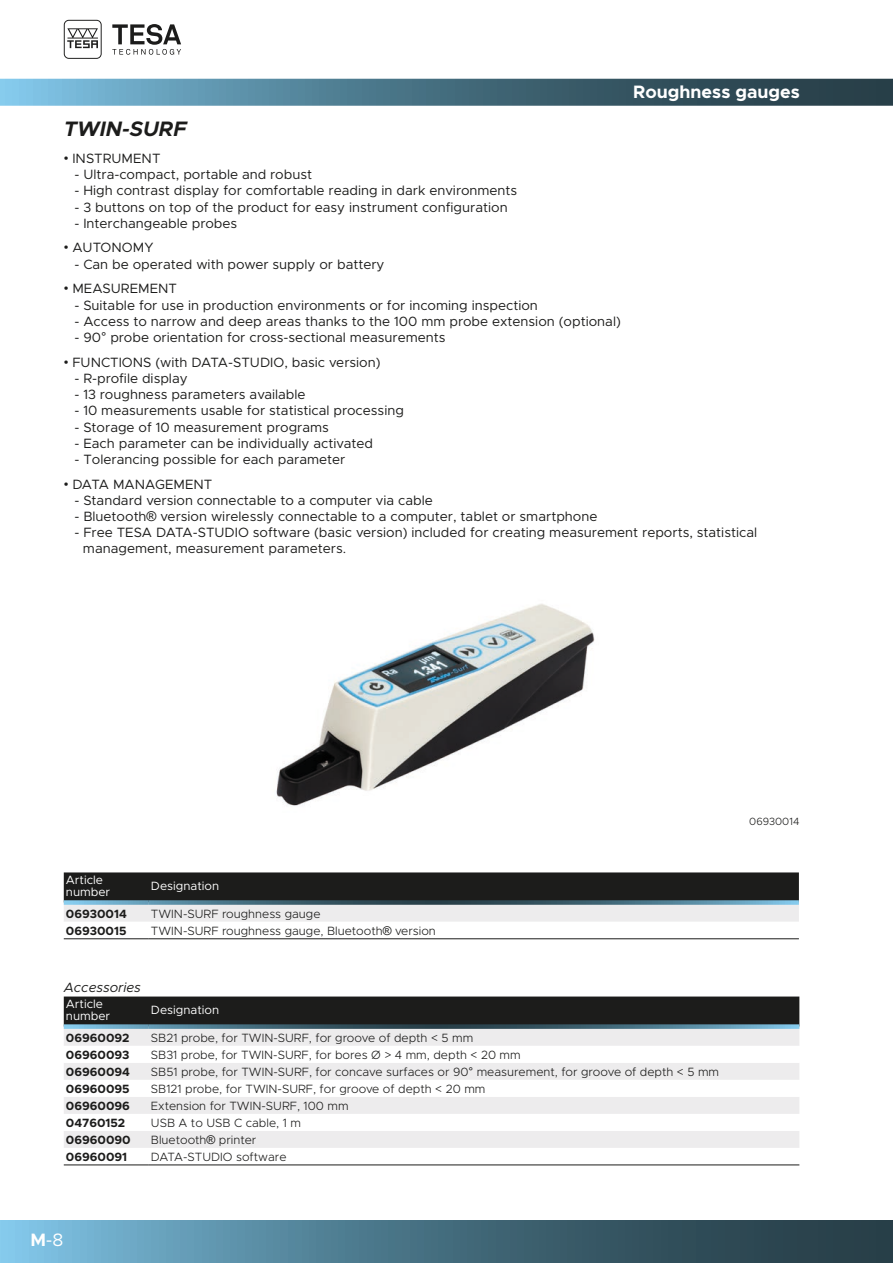
<style>
.page{position:relative;width:893px;height:1263px;background:#fff}
.page>*{position:absolute;margin:0;border:0;box-sizing:border-box;transform-origin:0 0}
.t1{font:italic 700 21px "Metropolis";color:#1c1c1b}
.t2{font:700 18px "Metropolis";color:#fff}
.t3{font:18px "Metropolis";color:#fff}
.t4{font:13.5px/16.2px "Metropolis";color:#1c1c1b}
.t5{font:italic 13.5px "Metropolis";color:#1c1c1b}
.t6{font:300 12px "Metropolis";color:#1c1c1b}
.t7{font:700 12px "Metropolis";color:#1c1c1b}
.t8{font:12px/12px "Metropolis";color:#fff}
.t9{font:300 10.5px "Metropolis";color:#1c1c1b}
.s1{font-family:"Arial"}
.s2{font-family:"Arial";font-weight:400}
.s3{font-weight:700}
</style>
<div class="page">
<svg style="left:64px;top:20px;width:38px;height:39px"></svg>
<svg style="left:112px;top:24px;width:69px;height:31px"></svg>
<img style="left:276px;top:604px;width:319px;height:202px">
<svg style="left:0;top:79px;width:893px;height:27px;background:#4b7588"></svg>
<svg style="left:0;top:1220px;width:893px;height:43px;background:#497486"></svg>
<div style="left:64px;top:996px;width:735px;height:28px;background:#1c1c1b"></div>
<div style="left:64px;top:1029px;width:735px;height:17px;background:#edeced"></div>
<svg style="left:64px;top:1063px;width:735px;height:85px;fill:#edeced"></svg>
<svg style="left:64px;top:1024px;width:85px;height:5px"></svg>
<svg style="left:149px;top:1024px;width:650px;height:5px;background:#466a79"></svg>
<hr style="left:64px;top:1164px;width:85px;height:1px;background:#1c1c1b">
<hr style="left:149px;top:1164px;width:650px;height:1px;background:#1c1c1b">
<svg style="left:64px;top:872px;width:735px;height:50px;background:#6d6d6c"></svg>
<svg style="left:64px;top:900px;width:85px;height:5px"></svg>
<svg style="left:149px;top:900px;width:650px;height:5px;background:#496d7d"></svg>
<hr style="left:64px;top:938px;width:85px;height:1px;background:#1c1c1b">
<hr style="left:149px;top:938px;width:650px;height:1px;background:#1c1c1b">
<h1 class="t1" style="left:64px;top:115px;width:125px">TWIN-SURF</h1>
<h2 class="t2" style="left:633px;top:80px;width:168px">Roughness gauges</h2>
<p class="t4" style="left:64px;top:150px;width:98px"><span class="s1">•</span> INSTRUMENT</p>
<p class="t4" style="left:74px;top:166px;width:239px">- Ultra-compact, portable and robust</p>
<p class="t4" style="left:74px;top:183px;width:444px">- High contrast display for comfortable reading in dark environments</p>
<p class="t4" style="left:74px;top:199px;width:435px">- 3 buttons on top of the product for easy instrument configuration</p>
<p class="t4" style="left:74px;top:215px;width:164px">- Interchangeable probes</p>
<p class="t4" style="left:64px;top:240px;width:91px"><span class="s1">•</span> AUTONOMY</p>
<p class="t4" style="left:74px;top:256px;width:312px">- Can be operated with power supply or battery</p>
<p class="t4" style="left:64px;top:281px;width:115px"><span class="s1">•</span> MEASUREMENT</p>
<p class="t4" style="left:74px;top:297px;width:465px">- Suitable for use in production environments or for incoming inspection</p>
<p class="t4" style="left:74px;top:313px;width:548px">- Access to narrow and deep areas thanks to the 100 mm probe extension (optional)</p>
<p class="t4" style="left:74px;top:329px;width:373px">- 90<span class="s1">°</span> probe orientation for cross-sectional measurements</p>
<p class="t4" style="left:64px;top:354px;width:318px"><span class="s1">•</span> FUNCTIONS (with DATA-STUDIO, basic version)</p>
<p class="t4" style="left:74px;top:370px;width:115px">- R-profile display</p>
<p class="t4" style="left:74px;top:386px;width:233px">- 13 roughness parameters available</p>
<p class="t4" style="left:74px;top:403px;width:331px">- 10 measurements usable for statistical processing</p>
<p class="t4" style="left:74px;top:419px;width:256px">- Storage of 10 measurement programs</p>
<p class="t4" style="left:74px;top:435px;width:300px">- Each parameter can be individually activated</p>
<p class="t4" style="left:74px;top:451px;width:273px">- Tolerancing possible for each parameter</p>
<p class="t4" style="left:64px;top:476px;width:150px"><span class="s1">•</span> DATA MANAGEMENT</p>
<p class="t4" style="left:74px;top:492px;width:360px">- Standard version connectable to a computer via cable</p>
<p class="t4" style="left:74px;top:508px;width:525px">- Bluetooth<span class="s1">®</span> version wirelessly connectable to a computer, tablet or smartphone</p>
<p class="t4" style="left:83px;top:524px;width:676px;text-indent:-9px">- Free TESA DATA-STUDIO software (basic version) included for creating measurement reports, statistical management, measurement parameters.</p>
<p class="t8" style="left:66px;top:874px;width:46px">Article number</p>
<p class="t8" style="left:151px;top:880px;width:70px">Designation</p>
<p class="t7" style="left:66px;top:906px;width:62px">06930014</p>
<p class="t6" style="left:151px;top:906px;width:171px">TWIN-SURF roughness gauge</p>
<p class="t7" style="left:66px;top:923px;width:62px">06930015</p>
<p class="t6" style="left:151px;top:923px;width:286px">TWIN-SURF roughness gauge, Bluetooth<span class="s2">®</span> version</p>
<p class="t5" style="left:64px;top:978px;width:79px">Accessories</p>
<p class="t8" style="left:66px;top:998px;width:46px">Article number</p>
<p class="t8" style="left:151px;top:1004px;width:70px">Designation</p>
<p class="t7" style="left:66px;top:1030px;width:65px">06960092</p>
<p class="t6" style="left:151px;top:1030px;width:324px">SB21 probe, for TWIN-SURF, for groove of depth &lt; 5 mm</p>
<p class="t7" style="left:66px;top:1047px;width:65px">06960093</p>
<p class="t6" style="left:151px;top:1047px;width:371px">SB31 probe, for TWIN-SURF, for bores Ø &gt; 4 mm, depth &lt; 20 mm</p>
<p class="t7" style="left:66px;top:1064px;width:66px">06960094</p>
<p class="t6" style="left:151px;top:1064px;width:570px">SB51 probe, for TWIN-SURF, for concave surfaces or 90<span class="s2">°</span> measurement, for groove of depth &lt; 5 mm</p>
<p class="t7" style="left:66px;top:1081px;width:65px">06960095</p>
<p class="t6" style="left:151px;top:1081px;width:336px">SB121 probe, for TWIN-SURF, for groove of depth &lt; 20 mm</p>
<p class="t7" style="left:66px;top:1098px;width:65px">06960096</p>
<p class="t6" style="left:151px;top:1098px;width:199px">Extension for TWIN-SURF, 100 mm</p>
<p class="t7" style="left:66px;top:1115px;width:61px">04760152</p>
<p class="t6" style="left:151px;top:1115px;width:152px">USB A to USB C cable, 1 m</p>
<p class="t7" style="left:66px;top:1132px;width:66px">06960090</p>
<p class="t6" style="left:151px;top:1132px;width:107px">Bluetooth<span class="s2">®</span> printer</p>
<p class="t7" style="left:66px;top:1149px;width:63px">06960091</p>
<p class="t6" style="left:151px;top:1149px;width:137px">DATA-STUDIO software</p>
<h2 class="t3" style="left:30px;top:1229px;width:35px"><span class="s3">M</span>-8</h2>
<p class="t9" style="left:749px;top:814px;width:52px">06930014</p>
</div>
